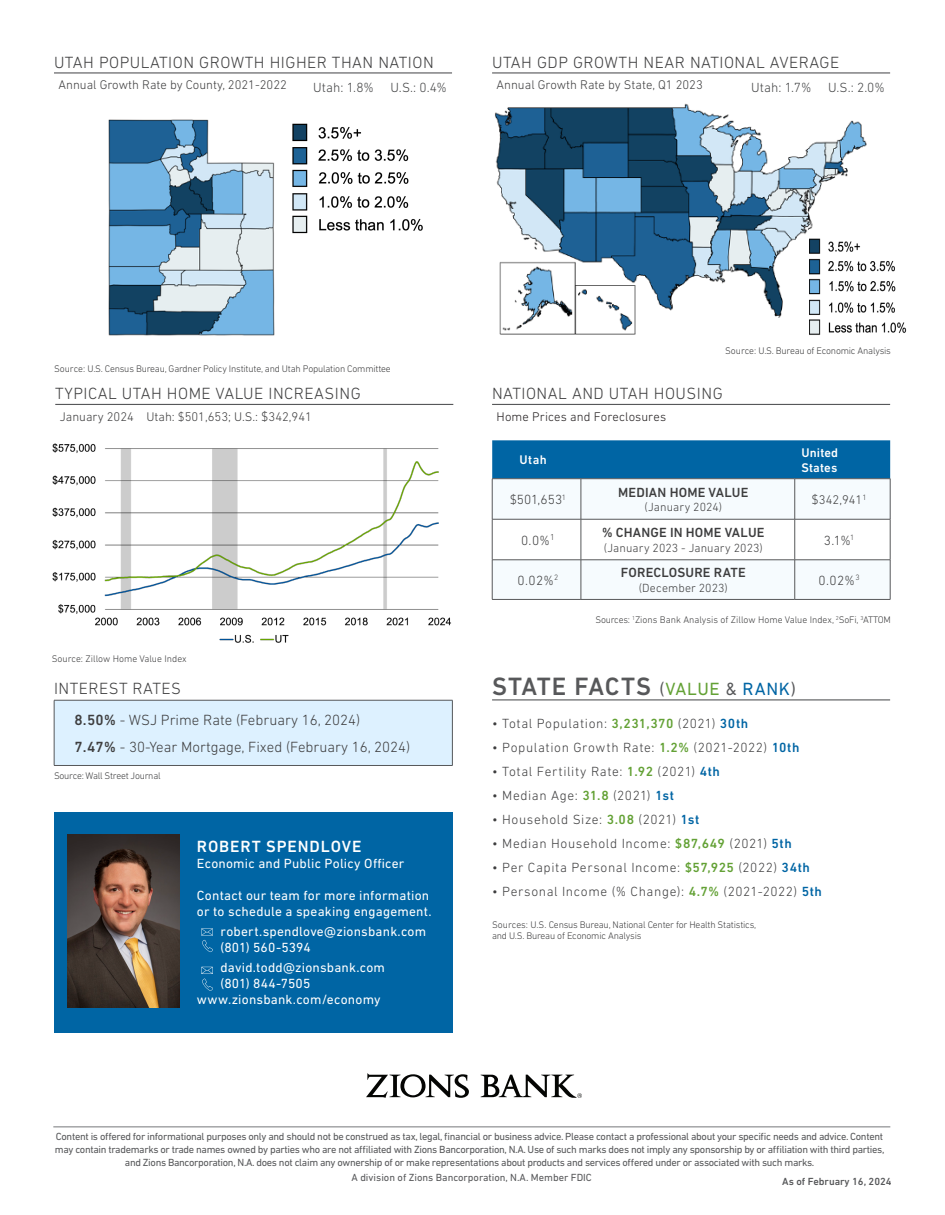
<style>
.page{position:relative;width:945px;height:1215px;background:#fff}
.page>*{position:absolute;margin:0;border:0;box-sizing:border-box;transform-origin:0 0}
.t1{font:500 25.5px "DIN Next LT Pro";letter-spacing:.035em;color:#57585a}
.t2{font:300 16.5px "DIN Next LT Pro";letter-spacing:.03em;color:#3e3e3f}
.t3{font:500 16.5px "DIN Next LT Pro";letter-spacing:.055em;color:#fff}
.t4{font:300 15px "DIN Next LT Pro";color:#3e3e3f}
.t5{font:300 13.5px "DIN Next LT Pro";letter-spacing:.045em;color:#3e3e3f}
.t6{font:13.5px/16.2px "DIN Next LT Pro";letter-spacing:.015em;color:#fff}
.t7{font:500 13.5px "DIN Next LT Pro";letter-spacing:.01em;color:#3e3e3f}
.t8{font:300 13.5px "DIN Next LT Pro";letter-spacing:.01em;color:#454647}
.t9{font:300 12.75px "DIN Next LT Pro";color:#3e3e3f}
.t10{font:300 12.75px "DIN Next LT Pro";letter-spacing:.01em;color:#231f20}
.t11{font:500 12.75px/15.3px "DIN Next LT Pro";letter-spacing:.01em;color:#fff}
.t12{font:300 12px "DIN Next LT Pro";letter-spacing:.005em;color:#3e3e3f}
.t13{font:10.5px/12.6px "DIN Next LT Pro";letter-spacing:-.03em;color:#57585a;text-align:center}
.t14{font:10.5px "DIN Next LT Pro";color:#57585a}
.t15{font:500 10.5px "DIN Next LT Pro";color:#57585a}
.t16{font:300 9.75px/11.7px "DIN Next LT Pro";letter-spacing:-.02em;color:#3e3e3f}
.t17{font:300 9.75px "DIN Next LT Pro";color:#3e3e3f}
.s1{font-size:13.5px}
.s2{font-weight:500}
.s3{font-weight:400;font-size:18px}
.s4{font-weight:400;font-size:18px;color:#63a135}
.s5{font-weight:400;font-size:18px;color:#0065a4}
.s6{font-weight:500;color:#63a135}
.s7{font-weight:500;color:#0065a4}
</style>
<div class="page">
<div style="left:54px;top:813px;width:398px;height:220px;background:#0065a4"></div>
<svg style="left:201px;top:928px;width:12px;height:24px"></svg>
<svg style="left:201px;top:967px;width:12px;height:24px"></svg>
<img style="left:68px;top:834px;width:112px;height:173px">
<hr style="left:492px;top:699px;width:398px;height:1px;background:#57585a">
<hr style="left:53px;top:1126px;width:837px;height:1px;background:#76787b">
<svg style="left:366px;top:1073px;width:103px;height:25px"></svg>
<svg style="left:481px;top:1075px;width:101px;height:23px"></svg>
<hr style="left:55px;top:404px;width:398px;height:1px;background:#57585a">
<img style="left:52px;top:443px;width:399px;height:200px">
<div style="left:492px;top:440px;width:398px;height:38px;background:#0065a4"></div>
<svg style="left:493px;top:479px;width:397px;height:120px;fill:#f6fbfe"></svg>
<hr style="left:492px;top:519px;width:1px;height:41px;background:#57585a">
<hr style="left:492px;top:560px;width:89px;height:1px;background:#57585a">
<hr style="left:492px;top:560px;width:1px;height:39px;background:#57585a">
<hr style="left:492px;top:599px;width:89px;height:1px;background:#57585a">
<hr style="left:581px;top:519px;width:1px;height:41px;background:#57585a">
<hr style="left:581px;top:560px;width:214px;height:1px;background:#57585a">
<hr style="left:581px;top:560px;width:1px;height:39px;background:#57585a">
<hr style="left:581px;top:599px;width:214px;height:1px;background:#57585a">
<hr style="left:795px;top:560px;width:95px;height:1px;background:#57585a">
<hr style="left:795px;top:599px;width:95px;height:1px;background:#57585a">
<hr style="left:794px;top:519px;width:1px;height:41px;background:#57585a">
<hr style="left:890px;top:519px;width:1px;height:41px;background:#57585a">
<hr style="left:794px;top:560px;width:1px;height:39px;background:#57585a">
<hr style="left:890px;top:560px;width:1px;height:39px;background:#57585a">
<hr style="left:492px;top:478px;width:89px;height:1px;background:#57585a">
<hr style="left:492px;top:479px;width:1px;height:40px;background:#57585a">
<hr style="left:492px;top:519px;width:89px;height:1px;background:#57585a">
<hr style="left:581px;top:478px;width:214px;height:1px;background:#57585a">
<hr style="left:581px;top:479px;width:1px;height:40px;background:#57585a">
<hr style="left:581px;top:519px;width:214px;height:1px;background:#57585a">
<hr style="left:795px;top:478px;width:95px;height:1px;background:#57585a">
<hr style="left:794px;top:479px;width:1px;height:40px;background:#57585a">
<hr style="left:890px;top:479px;width:1px;height:40px;background:#57585a">
<hr style="left:795px;top:519px;width:95px;height:1px;background:#57585a">
<hr style="left:492px;top:404px;width:398px;height:1px;background:#57585a">
<div style="left:54px;top:700px;width:398px;height:65px;background:#ddf1ff"></div>
<hr style="left:54px;top:700px;width:399px;height:1px;background:#57585a">
<hr style="left:54px;top:700px;width:1px;height:65px;background:#57585a">
<hr style="left:452px;top:700px;width:1px;height:65px;background:#57585a">
<hr style="left:54px;top:765px;width:399px;height:1px;background:#57585a">
<img style="left:108px;top:119px;width:167px;height:217px">
<hr style="left:54px;top:72px;width:398px;height:2px;background:#57585a">
<img style="left:292px;top:123px;width:131px;height:111px">
<img style="left:495px;top:103px;width:372px;height:232px">
<hr style="left:492px;top:72px;width:398px;height:2px;background:#57585a">
<img style="left:809px;top:234px;width:98px;height:101px">
<p class="t2" style="left:54px;top:53px;width:381px">UTAH POPULATION GROWTH HIGHER THAN NATION</p>
<p class="t9" style="left:59px;top:78px;width:230px">Annual Growth Rate by County, 2021-2022</p>
<p class="t8" style="left:313px;top:80px;width:135px">Utah: 1.8% U.S.: 0.4%</p>
<p class="t2" style="left:492px;top:53px;width:349px">UTAH GDP GROWTH NEAR NATIONAL AVERAGE</p>
<p class="t9" style="left:497px;top:78px;width:208px">Annual Growth Rate by State, Q1 2023</p>
<p class="t8" style="left:751px;top:80px;width:135px">Utah: 1.7% U.S.: 2.0%</p>
<p class="t16" style="left:54px;top:363px;width:338px">Source: U.S. Census Bureau, Gardner Policy Institute, and Utah Population Committee</p>
<p class="t2" style="left:55px;top:384px;width:307px">TYPICAL UTAH HOME VALUE INCREASING</p>
<p class="t9" style="left:60px;top:410px;width:254px">January 2024 Utah: $501,653; U.S.: <span class="s1">$</span>342,941</p>
<p class="t17" style="left:52px;top:653px;width:136px">Source: Zillow Home Value Index</p>
<p class="t2" style="left:54px;top:679px;width:128px">INTEREST RATES</p>
<p class="t4" style="left:74px;top:711px;width:287px"><span class="s2">8.50%</span> - WSJ Prime Rate (February 16, 2024)</p>
<p class="t4" style="left:74px;top:738px;width:337px"><span class="s2">7.47%</span> - 30-Year Mortgage, Fixed (February 16, 2024)</p>
<p class="t16" style="left:54px;top:770px;width:108px">Source: Wall Street Journal</p>
<p class="t3" style="left:197px;top:836px;width:166px">ROBERT SPENDLOVE</p>
<p class="t6" style="left:197px;top:855px;width:209px">Economic and Public Policy Officer</p>
<p class="t6" style="left:197px;top:887px;width:236px">Contact our team for more information or to schedule a speaking engagement.</p>
<p class="t6" style="left:221px;top:923px;width:207px">robert.spendlove@zionsbank.com</p>
<p class="t6" style="left:221px;top:939px;width:92px">(801) 560-5394</p>
<p class="t6" style="left:221px;top:959px;width:166px">david.todd@zionsbank.com</p>
<p class="t6" style="left:221px;top:975px;width:91px">(801) 844-7505</p>
<p class="t6" style="left:197px;top:991px;width:185px">www.zionsbank.com/economy</p>
<p class="t16" style="left:725px;top:345px;width:167px">Source: U.S. Bureau of Economic Analysis</p>
<p class="t2" style="left:492px;top:384px;width:232px">NATIONAL AND UTAH HOUSING</p>
<p class="t10" style="left:497px;top:409px;width:171px">Home Prices and Foreclosures</p>
<p class="t11" style="left:519px;top:452px;width:29px">Utah</p>
<p class="t11" style="left:802px;top:445px;width:38px">United<br>States</p>
<p class="t5" style="left:510px;top:492px;width:58px">$501,653<sup>1</sup></p>
<p class="t7" style="left:618px;top:484px;width:132px">MEDIAN HOME VALUE</p>
<p class="t12" style="left:645px;top:500px;width:79px">(January 2024)</p>
<p class="t9" style="left:812px;top:492px;width:56px"><span class="s1">$</span>342,941<sup>1</sup></p>
<p class="t5" style="left:521px;top:533px;width:35px">0.0%<sup>1</sup></p>
<p class="t5" style="left:517px;top:572px;width:42px">0.02%<sup>2</sup></p>
<p class="t7" style="left:602px;top:525px;width:164px">% CHANGE IN HOME VALUE</p>
<p class="t12" style="left:604px;top:541px;width:160px">(January 2023 - January 2023)</p>
<p class="t7" style="left:621px;top:565px;width:126px">FORECLOSURE RATE</p>
<p class="t12" style="left:639px;top:581px;width:90px">(December 2023)</p>
<p class="t5" style="left:824px;top:532px;width:32px">3.1%<sup>1</sup></p>
<p class="t5" style="left:819px;top:572px;width:43px">0.02%<sup>3</sup></p>
<p class="t17" style="left:595px;top:614px;width:297px">Sources: <sup>1</sup>Zions Bank Analysis of Zillow Home Value Index, <sup>2</sup>SoFi, <sup>3</sup>ATTOM</p>
<p class="t1" style="left:492px;top:671px;width:305px">STATE FACTS <span class="s3">(</span><span class="s4">VALUE</span> <span class="s3">&amp;</span> <span class="s5">RANK</span><span class="s3">)</span></p>
<p class="t5" style="left:492px;top:715px;width:258px">• Total Population: <span class="s6">3,231,370</span> (2021) <span class="s7">30th</span></p>
<p class="t5" style="left:492px;top:739px;width:309px">• Population Growth Rate: <span class="s6">1.2%</span> (2021-2022) <span class="s7">10th</span></p>
<p class="t5" style="left:492px;top:763px;width:229px">• Total Fertility Rate: <span class="s6">1.92</span> (2021) <span class="s7">4th</span></p>
<p class="t5" style="left:492px;top:787px;width:184px">• Median Age: <span class="s6">31.8</span> (2021) <span class="s7">1st</span></p>
<p class="t5" style="left:492px;top:811px;width:209px">• Household Size: <span class="s6">3.08</span> (2021) <span class="s7">1st</span></p>
<p class="t5" style="left:492px;top:835px;width:301px">• Median Household Income: <span class="s6">$87,649</span> (2021) <span class="s7">5th</span></p>
<p class="t5" style="left:492px;top:859px;width:319px">• Per Capita Personal Income: <span class="s6">$57,925</span> (2022) <span class="s7">34th</span></p>
<p class="t5" style="left:492px;top:883px;width:331px">• Personal Income (% Change): <span class="s6">4.7%</span> (2021-2022) <span class="s7">5th</span></p>
<p class="t16" style="left:492px;top:918px;width:266px">Sources: U.S. Census Bureau, National Center for Health Statistics, and U.S. Bureau of Economic Analysis</p>
<p class="t13" style="left:55px;top:1130px;width:831px">Content is offered for informational purposes only and should not be construed as tax, legal, financial or business advice. Please contact a professional about your specific needs and advice. Content may contain trademarks or trade names owned by parties who are not affiliated with Zions Bancorporation, N.A. Use of such marks does not imply any sponsorship by or affiliation with third parties, and Zions Bancorporation, N.A. does not claim any ownership of or make representations about products and services offered under or associated with such marks.</p>
<p class="t14" style="left:351px;top:1172px;width:242px">A division of Zions Bancorporation, N.A. Member FDIC</p>
<p class="t15" style="left:782px;top:1175px;width:111px">As of February 16, 2024</p>
</div>
